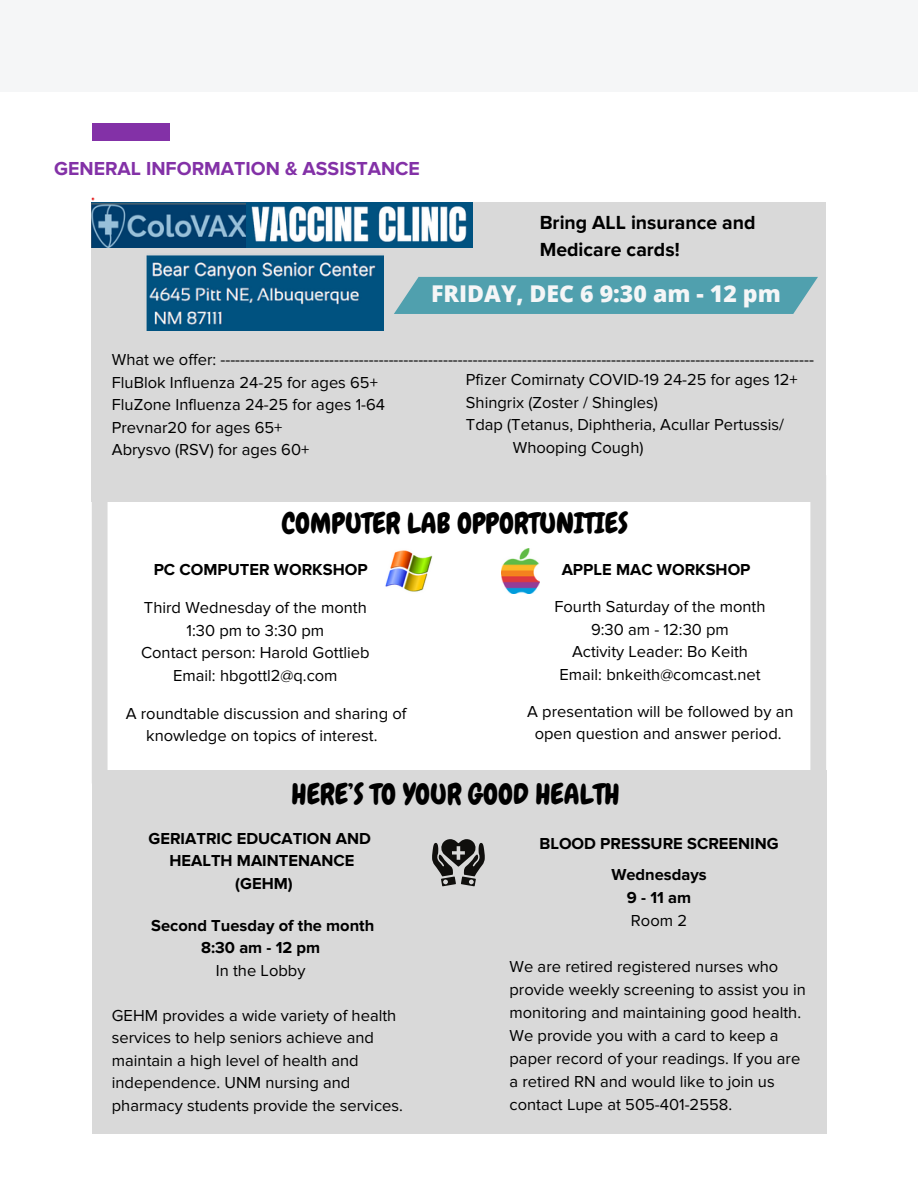
<style>
.page{position:relative;width:918px;height:1188px;background:#fff}
.page>*{position:absolute;margin:0;border:0;box-sizing:border-box;transform-origin:0 0}
.t1{font:28.5px "Chewy";color:#000}
.t2{font:800 23.1px "Open Sans";color:#f5f6f7}
.t3{font:700 19.5px/27px "Proxima Nova";color:#000}
.t4{font:700 19.5px "Proxima Nova";color:#8331a7}
.t5{font:16.5px/23px "Proxima Nova";color:#000}
.t6{font:700 16.5px/22.5px "Proxima Nova";color:#000;text-align:center}
</style>
<div class="page">
<div style="left:92px;top:123px;width:77px;height:18px;background:#8331a7"></div>
<div style="left:0;top:0;width:918px;height:92px;background:#f5f6f7"></div>
<div style="left:92px;top:770px;width:734px;height:364px;background:#d9d9d9"></div>
<div style="left:92px;top:202px;width:734px;height:300px;background:#d9d9d9"></div>
<img style="left:385px;top:550px;width:48px;height:42px">
<img style="left:501px;top:549px;width:38px;height:45px">
<svg style="left:432px;top:839px;width:53px;height:47px"></svg>
<div style="left:92px;top:463px;width:16px;height:320px;background:#d9d9d9"></div>
<div style="left:810px;top:475px;width:16px;height:321px;background:#d9d9d9"></div>
<img style="left:384px;top:202px;width:89px;height:45px">
<img style="left:91px;top:198px;width:293px;height:133px">
<div style="left:394px;top:277px;width:424px;height:37px;background:#50a0ae"></div>
<h1 class="t4" style="left:54px;top:157px;width:367px">GENERAL INFORMATION &amp; ASSISTANCE</h1>
<p class="t3" style="left:540px;top:210px;width:217px">Bring ALL insurance and<br>Medicare cards!</p>
<p class="t2" style="left:431px;top:278px;width:351px">FRIDAY, DEC 6 9:30 am - 12 pm</p>
<p class="t5" style="left:112px;top:349px;width:704px">What we offer: ------------------------------------------------------------------------------------------------------------------------</p>
<h5 class="t5" style="left:112px;top:371px;width:268px">FluBlok Influenza 24-25 for ages 65+</h5>
<p class="t5" style="left:112px;top:394px;width:275px">FluZone Influenza 24-25 for ages 1-64</p>
<p class="t5" style="left:112px;top:416px;width:172px">Prevnar20 for ages 65+</p>
<p class="t5" style="left:112px;top:439px;width:199px">Abrysvo (RSV) for ages 60+</p>
<p class="t5" style="left:466px;top:369px;width:333px">Pfizer Comirnaty COVID-19 24-25 for ages 12+</p>
<h5 class="t5" style="left:466px;top:391px;width:194px">Shingrix (Zoster / Shingles)</h5>
<p class="t5" style="left:466px;top:414px;width:320px">Tdap (Tetanus, Diphtheria, Acullar Pertussis/</p>
<p class="t5" style="left:513px;top:436px;width:132px">Whooping Cough)</p>
<p class="t1" style="left:282px;top:505px;width:348px">COMPUTER LAB OPPORTUNITIES</p>
<p class="t6" style="left:154px;top:558px;width:215px">PC COMPUTER WORKSHOP</p>
<p class="t6" style="left:562px;top:558px;width:190px">APPLE MAC WORKSHOP</p>
<p class="t5" style="left:144px;top:596px;width:224px">Third Wednesday of the month</p>
<p class="t5" style="left:187px;top:619px;width:139px">1:30 pm to 3:30 pm</p>
<p class="t5" style="left:141px;top:641px;width:230px">Contact person: Harold Gottlieb</p>
<p class="t5" style="left:173px;top:664px;width:166px">Email: hbgottl2@q.com</p>
<p class="t5" style="left:126px;top:702px;width:282px;line-height:22.5px;text-align:center">A roundtable discussion and sharing of knowledge on topics of interest.</p>
<p class="t5" style="left:554px;top:595px;width:213px">Fourth Saturday of the month</p>
<h4 class="t5" style="left:591px;top:618px;width:139px">9:30 am - 12:30 pm</h4>
<p class="t5" style="left:572px;top:640px;width:178px">Activity Leader: Bo Keith</p>
<h2 class="t5" style="left:560px;top:663px;width:203px">Email: bnkeith@comcast.net</h2>
<p class="t5" style="left:527px;top:700px;width:268px">A presentation will be followed by an</p>
<p class="t5" style="left:535px;top:722px;width:248px">open question and answer period.</p>
<h3 class="t1" style="left:292px;top:776px;width:329px">HERE’S TO YOUR GOOD HEALTH</h3>
<p class="t6" style="left:149px;top:828px;width:224px">GERIATRIC EDUCATION AND<br>HEALTH MAINTENANCE (GEHM)</p>
<p class="t6" style="left:539px;top:832px;width:241px">BLOOD PRESSURE SCREENING</p>
<p class="t6" style="left:611px;top:863px;width:97px">Wednesdays</p>
<p class="t6" style="left:627px;top:886px;width:66px">9-11am</p>
<p class="t5" style="left:631px;top:909px;width:58px">Room 2</p>
<p class="t5" style="left:510px;top:955px;width:298px">We are retired registered nurses who provide weekly screening to assist you in monitoring and maintaining good health.<br>We provide you with a card to keep a paper record of your readings. If you are a retired RN and would like to join us contact Lupe at 505-401-2558.</p>
<p class="t6" style="left:151px;top:914px;width:225px">Second Tuesday of the month</p>
<p class="t6" style="left:201px;top:937px;width:121px">8:30 am - 12 pm</p>
<h5 class="t5" style="left:216px;top:959px;width:91px">In the Lobby</h5>
<h5 class="t5" style="left:112px;top:1004px;width:293px;line-height:22.5px">GEHM provides a wide variety of health services to help seniors achieve and maintain a high level of health and independence. UNM nursing and pharmacy students provide the services.</h5>
</div>
